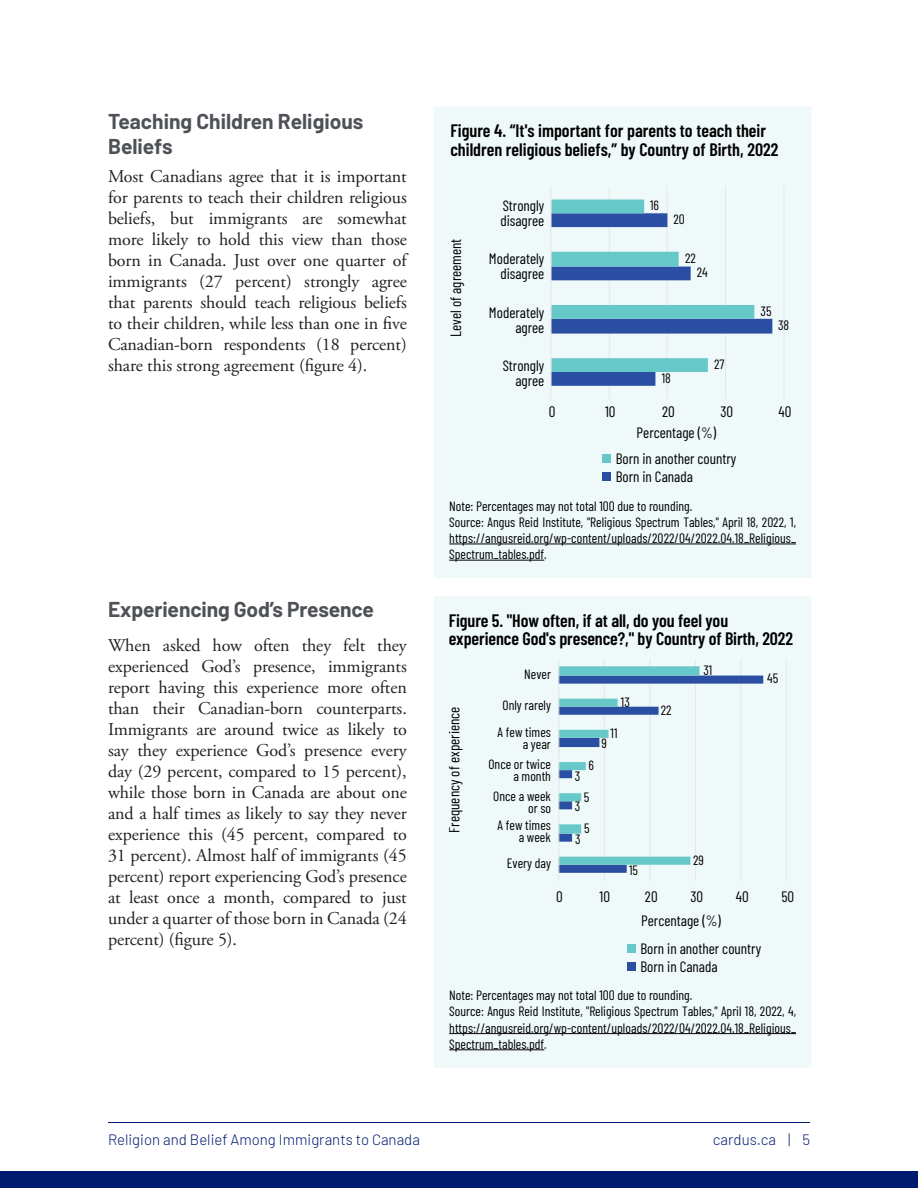
<style>
.page{position:relative;width:918px;height:1188px;background:#fff}
.page>*{position:absolute;margin:0;border:0;box-sizing:border-box;transform-origin:0 0}
.Heading_2{font:700 21px/25.2px "Barlow";letter-spacing:-.005em;color:#4f5158}
.t1{font:18px/21px "Adobe Garamond Pro";letter-spacing:-.005em;color:#231f20;text-align:justify}
.t2{font:600 18px/18.6px "Barlow Condensed";color:#000}
.t3{font:15px/15px "Barlow Condensed";color:#000}
.t4{font:300 15px "Barlow";color:#001a70}
.t5{font:13.5px/16.2px "Barlow Condensed";color:#000;text-align:right}
</style>
<div class="page">
<div style="left:0;top:1171px;width:918px;height:17px;background:#001a70"></div>
<hr style="left:108px;top:1122px;width:702px;height:1px;background:#001a70">
<svg style="left:434px;top:107px;width:377px;height:471px"></svg>
<div style="left:434px;top:596px;width:377px;height:472px;background:#f0f9fa"></div>
<p class="Heading_2" style="left:108px;top:107px;width:257px">Teaching Children Religious<br>Beliefs</p>
<p class="t1" style="left:108px;top:166px;width:300px">Most Canadians agree that it is important for parents to teach their children religious beliefs, but immigrants are somewhat more likely to hold this view than those born in Canada. Just over one quarter of immigrants (27 percent) strongly agree that parents should teach religious beliefs to their children, while less than one in five Canadian-born respondents (18 percent) share this strong agreement (figure 4).</p>
<p class="Heading_2" style="left:108px;top:595px;width:267px">Experiencing God’s Presence</p>
<p class="t1" style="left:108px;top:636px;width:300px">When asked how often they felt they experienced God’s presence, immigrants report having this experience more often than their Canadian-born counterparts.<br>Immigrants are around twice as likely to say they experience God’s presence every day (29 percent, compared to 15 percent), while those born in Canada are about one and a half times as likely to say they never experience this (45 percent, compared to 31 percent). Almost half of immigrants (45 percent) report experiencing God’s presence at least once a month, compared to just under a quarter of those born in Canada (24 percent) (figure 5).</p>
<p class="t2" style="left:450px;top:120px;width:330px">Figure 4. “It's important for parents to teach their children religious beliefs,” by Country of Birth, 2022</p>
<p class="t3" style="left:447px;top:337px;width:100px;rotate:-90deg">Level of agreement</p>
<p class="t3" style="left:500px;top:197px;width:46px">Strongly disagree</p>
<p class="t5" style="left:650px;top:196px;width:10px">16</p>
<p class="t5" style="left:673px;top:210px;width:13px">20</p>
<p class="t3" style="left:489px;top:250px;width:57px;text-align:right">Moderately disagree</p>
<p class="t5" style="left:685px;top:249px;width:12px">22</p>
<p class="t5" style="left:697px;top:263px;width:12px">24</p>
<p class="t3" style="left:489px;top:304px;width:57px;text-align:right">Moderately agree</p>
<p class="t5" style="left:761px;top:302px;width:12px">35</p>
<p class="t5" style="left:778px;top:316px;width:13px">38</p>
<p class="t3" style="left:503px;top:357px;width:43px;text-align:right">Strongly agree</p>
<p class="t5" style="left:662px;top:369px;width:11px">18</p>
<p class="t5" style="left:714px;top:355px;width:12px">27</p>
<p class="t3" style="left:549px;top:403px;width:8px">0</p>
<p class="t3" style="left:605px;top:403px;width:12px">10</p>
<p class="t3" style="left:662px;top:403px;width:14px">20</p>
<p class="t3" style="left:720px;top:403px;width:14px">30</p>
<p class="t3" style="left:779px;top:403px;width:14px">40</p>
<p class="t3" style="left:637px;top:424px;width:81px">Percentage (%)</p>
<p class="t3" style="left:616px;top:448px;width:122px;line-height:18px">Born in another country<br>Born in Canada</p>
<p class="t5" style="left:449px;top:497px;width:348px;text-align:left">Note: Percentages may not total 100 due to rounding.<br>Source: Angus Reid Institute, "Religious Spectrum Tables," April 18, 2022, 1, https://angusreid.org/wp-content/uploads/2022/04/2022.04.18_Religious_ Spectrum_tables.pdf.</p>
<p class="t2" style="left:449px;top:610px;width:346px">Figure 5. "How often, if at all, do you feel you experience God's presence?," by Country of Birth, 2022</p>
<p class="t3" style="left:446px;top:833px;width:128px;rotate:-90deg">Frequency of experience</p>
<p class="t5" style="left:524px;top:665px;width:28px">Never</p>
<p class="t5" style="left:703px;top:661px;width:10px">31</p>
<p class="t5" style="left:767px;top:669px;width:13px">45</p>
<p class="t5" style="left:503px;top:696px;width:50px">Only rarely</p>
<p class="t5" style="left:621px;top:693px;width:10px">13</p>
<p class="t5" style="left:661px;top:701px;width:12px">22</p>
<p class="t5" style="left:498px;top:725px;width:55px;line-height:12px">A few times a year</p>
<p class="t5" style="left:611px;top:724px;width:8px">11</p>
<p class="t5" style="left:601px;top:734px;width:7px">9</p>
<p class="t5" style="left:488px;top:758px;width:64px;line-height:12px">Once or twice a month</p>
<p class="t5" style="left:575px;top:767px;width:7px">3</p>
<p class="t5" style="left:588px;top:756px;width:7px">6</p>
<p class="t5" style="left:493px;top:790px;width:59px;line-height:12px">Once a week or so</p>
<p class="t5" style="left:584px;top:788px;width:7px">5</p>
<p class="t5" style="left:575px;top:797px;width:7px">3</p>
<p class="t5" style="left:498px;top:818px;width:55px;line-height:12px">A few times a week</p>
<p class="t5" style="left:584px;top:819px;width:7px">5</p>
<p class="t5" style="left:575px;top:830px;width:7px">3</p>
<p class="t5" style="left:507px;top:854px;width:46px">Every day</p>
<p class="t5" style="left:629px;top:861px;width:10px">15</p>
<p class="t5" style="left:693px;top:851px;width:12px">29</p>
<p class="t3" style="left:556px;top:888px;width:8px">0</p>
<p class="t3" style="left:600px;top:888px;width:12px">10</p>
<p class="t3" style="left:645px;top:888px;width:14px">20</p>
<p class="t3" style="left:690px;top:888px;width:14px">30</p>
<p class="t3" style="left:736px;top:888px;width:14px">40</p>
<p class="t3" style="left:781px;top:888px;width:14px">50</p>
<p class="t3" style="left:641px;top:912px;width:81px">Percentage (%)</p>
<p class="t3" style="left:641px;top:938px;width:122px;line-height:18px">Born in another country<br>Born in Canada</p>
<p class="t5" style="left:449px;top:986px;width:348px;text-align:left">Note: Percentages may not total 100 due to rounding.<br>Source: Angus Reid Institute, "Religious Spectrum Tables," April 18, 2022, 4, https://angusreid.org/wp-content/uploads/2022/04/2022.04.18_Religious_ Spectrum_tables.pdf.</p>
<p class="t4" style="left:108px;top:1129px;width:314px">Religion and Belief Among Immigrants to Canada</p>
<p class="t4" style="left:713px;top:1129px;width:99px">cardus.ca | 5</p>
</div>
